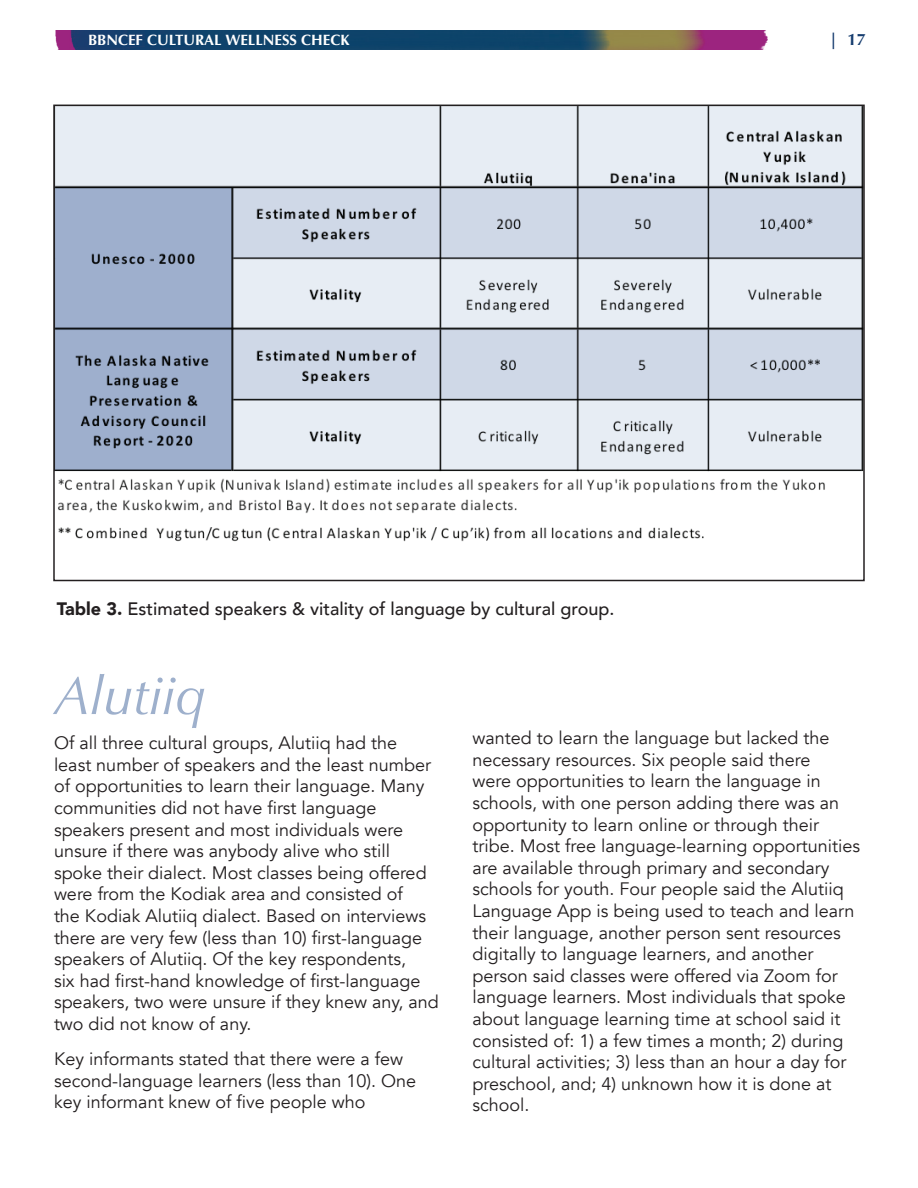
<style>
.page{position:relative;width:918px;height:1188px;background:#fff}
.page>*{position:absolute;margin:0;border:0;box-sizing:border-box;transform-origin:0 0}
.t1{font:italic 54px "Optima";color:#9eb0cc}
.t2{font:18px/21.6px "Avenir";color:#231f20}
.t3{font:500 18px "Avenir";color:#231f20}
.t4{font:700 16.5px "Optima";color:#163d6f}
.t5{font:700 15px "Optima";color:#fff}
.s1{font-weight:900}
</style>
<div class="page">
<img style="left:56px;top:30px;width:712px;height:19px">
<img style="left:56px;top:108px;width:806px;height:434px">
<p class="t5" style="left:88px;top:31px;width:263px">BBNCEF CULTURAL WELLNESS CHECK</p>
<p class="t4" style="left:828px;top:29px;width:39px">| 17</p>
<p class="t3" style="left:57px;top:593px;width:559px"><span class="s1">Table 3.</span> Estimated speakers &amp; vitality of language by cultural group.</p>
<h1 class="t1" style="left:54px;top:664px;width:154px">Alutiiq</h1>
<p class="t2" style="left:54px;top:732px;width:386px">Of all three cultural groups, Alutiiq had the least number of speakers and the least number of opportunities to learn their language. Many communities did not have first language speakers present and most individuals were unsure if there was anybody alive who still spoke their dialect. Most classes being offered were from the Kodiak area and consisted of<br>the Kodiak Alutiiq dialect. Based on interviews there are very few (less than 10) first-language speakers of Alutiiq. Of the key respondents,<br>six had first-hand knowledge of first-language speakers, two were unsure if they knew any, and two did not know of any.</p>
<p class="t2" style="left:54px;top:1048px;width:364px">Key informants stated that there were a few second-language learners (less than 10). One key informant knew of five people who</p>
<p class="t2" style="left:472px;top:728px;width:389px">wanted to learn the language but lacked the necessary resources. Six people said there<br>were opportunities to learn the language in schools, with one person adding there was an opportunity to learn online or through their tribe. Most free language-learning opportunities are available through primary and secondary schools for youth. Four people said the Alutiiq Language App is being used to teach and learn their language, another person sent resources digitally to language learners, and another person said classes were offered via Zoom for language learners. Most individuals that spoke about language learning time at school said it consisted of: 1) a few times a month; 2) during cultural activities; 3) less than an hour a day for preschool, and; 4) unknown how it is done at school.</p>
</div>
